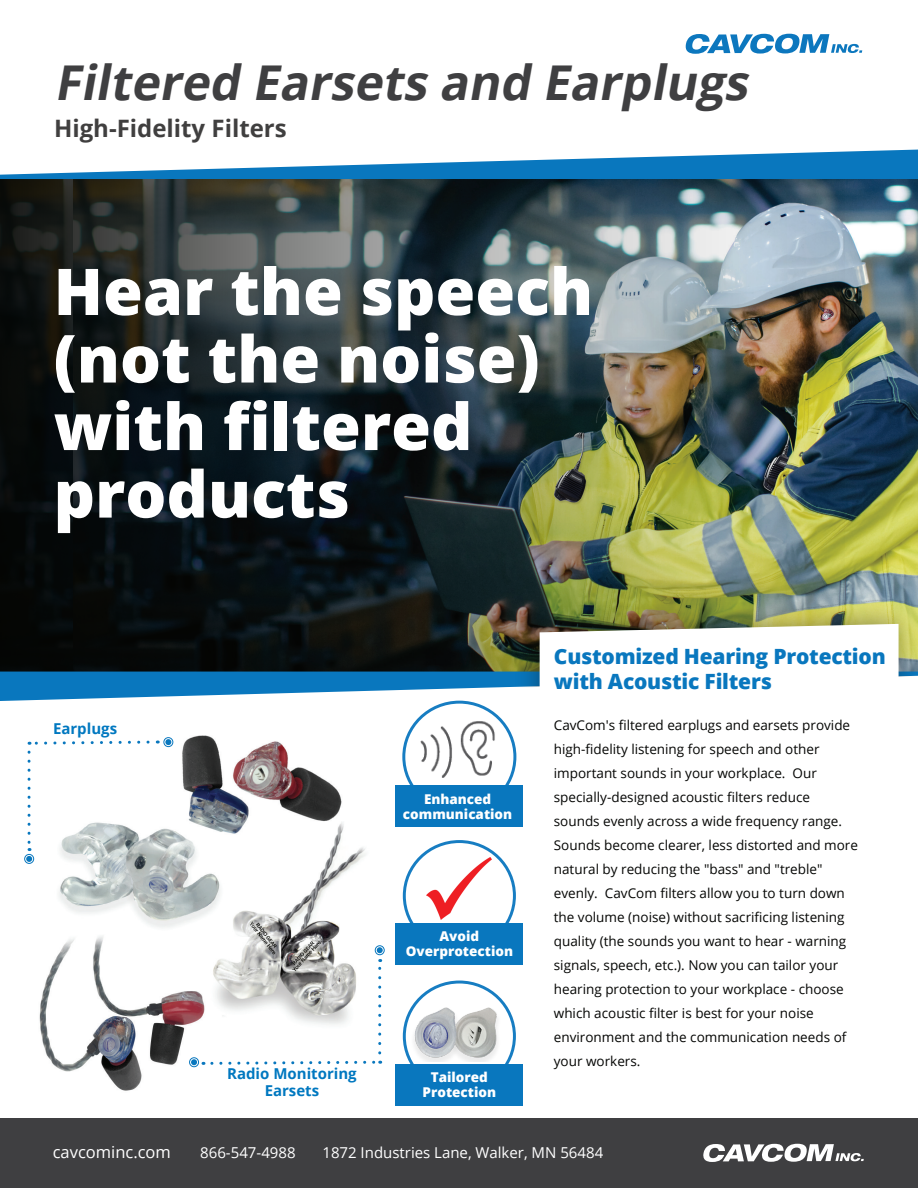
<style>
.page{position:relative;width:918px;height:1188px;background:#fff}
.page>*{position:absolute;margin:0;border:0;box-sizing:border-box;transform-origin:0 0}
.t1{font:800 64.5px/67.5px "Open Sans";color:#fff}
.t2{font:italic 700 48px "Open Sans";color:#3f3f41}
.t3{font:700 24px "Open Sans";color:#403f3f}
.t4{font:800 21px/25.2px "Open Sans";letter-spacing:-.01em;color:#0977be}
.t5{font:16.5px "Open Sans";color:#fff}
.t6{font:15px "Open Sans";color:#fff}
.t7{font:700 15px/16.5px "Open Sans";color:#0078c0;text-align:center}
.t8{font:13.5px/24px "Open Sans";color:#040503}
.t9{font:800 13.5px/15px "Open Sans";color:#fff;text-align:center}
</style>
<div class="page">
<div style="left:0;top:1119px;width:918px;height:69px;background:#3f3f41"></div>
<svg style="left:703px;top:1144px;width:161px;height:18px"></svg>
<svg style="left:686px;top:34px;width:176px;height:20px"></svg>
<img style="left:24px;top:735px;width:356px;height:356px">
<img style="left:410px;top:1005px;width:88px;height:57px">
<img style="left:845px;top:179px;width:73px;height:417px">
<img style="left:0;top:179px;width:845px;height:445px">
<svg style="left:0;top:150px;width:918px;height:29px"></svg>
<div style="left:403px;top:840px;width:113px;height:111px;border:3px solid #177dc2;border-radius:50%"></div>
<div style="left:396px;top:924px;width:127px;height:41px;background:#0977be"></div>
<img style="left:426px;top:858px;width:65px;height:61px">
<div style="left:403px;top:981px;width:113px;height:111px;border:3px solid #177dc2;border-radius:50%"></div>
<div style="left:396px;top:1064px;width:127px;height:41px;background:#0977be"></div>
<div style="left:513px;top:596px;width:405px;height:143px;background:#040503;opacity:.37"></div>
<svg style="left:0;top:624px;width:918px;height:77px"></svg>
<svg style="left:385px;top:676px;width:533px;height:89px"></svg>
<img style="left:407px;top:696px;width:104px;height:89px">
<div style="left:402px;top:701px;width:114px;height:112px;border:3px solid #177dc2;border-radius:50%"></div>
<div style="left:396px;top:785px;width:127px;height:41px;background:#0977be"></div>
<svg style="left:29px;top:739px;width:122px;height:7px"></svg>
<svg style="left:26px;top:752px;width:6px;height:110px"></svg>
<div style="left:24px;top:854px;width:10px;height:10px;border:1px solid #0977be;border-radius:50%"></div>
<svg style="left:166px;top:739px;width:5px;height:6px"></svg>
<div style="left:164px;top:737px;width:9px;height:10px;border:1px solid #0977be;border-radius:50%"></div>
<svg style="left:203px;top:1059px;width:178px;height:7px"></svg>
<svg style="left:378px;top:959px;width:3px;height:94px"></svg>
<svg style="left:191px;top:1059px;width:6px;height:6px"></svg>
<div style="left:189px;top:1057px;width:10px;height:10px;border:1px solid #0977be;border-radius:50%"></div>
<svg style="left:377px;top:947px;width:6px;height:6px"></svg>
<div style="left:375px;top:945px;width:10px;height:10px;border:1px solid #0977be;border-radius:50%"></div>
<h2 class="t2" style="left:54px;top:49px;width:707px">Filtered Earsets and Earplugs</h2>
<h3 class="t3" style="left:54px;top:112px;width:234px">High-Fidelity Filters</h3>
<h1 class="t1" style="left:54px;top:254px;width:541px">Hear the speech (not the noise) with filtered products</h1>
<p class="t7" style="left:53px;top:720px;width:66px">Earplugs</p>
<p class="t7" style="left:227px;top:1065px;width:131px">Radio Monitoring<br>Earsets</p>
<p class="t9" style="left:403px;top:791px;width:111px">Enhanced communication</p>
<p class="t9" style="left:406px;top:928px;width:109px">Avoid<br>Overprotection</p>
<p class="t9" style="left:423px;top:1069px;width:75px">Tailored<br>Protection</p>
<h3 class="t4" style="left:554px;top:643px;width:333px">Customized Hearing Protection with Acoustic Filters</h3>
<p class="t8" style="left:554px;top:712px;width:306px">CavCom's filtered earplugs and earsets provide high-fidelity listening for speech and other important sounds in your workplace. Our specially-designed acoustic filters reduce sounds evenly across a wide frequency range.<br>Sounds become clearer, less distorted and more natural by reducing the "bass" and "treble" evenly. CavCom filters allow you to turn down the volume (noise) without sacrificing listening quality (the sounds you want to hear - warning signals, speech, etc.). Now you can tailor your hearing protection to your workplace - choose which acoustic filter is best for your noise environment and the communication needs of your workers.</p>
<p class="t5" style="left:53px;top:1141px;width:120px">cavcominc.com</p>
<p class="t6" style="left:200px;top:1143px;width:97px">866-547-4988</p>
<p class="t6" style="left:322px;top:1143px;width:282px">1872 Industries Lane, Walker, MN 56484</p>
</div>
